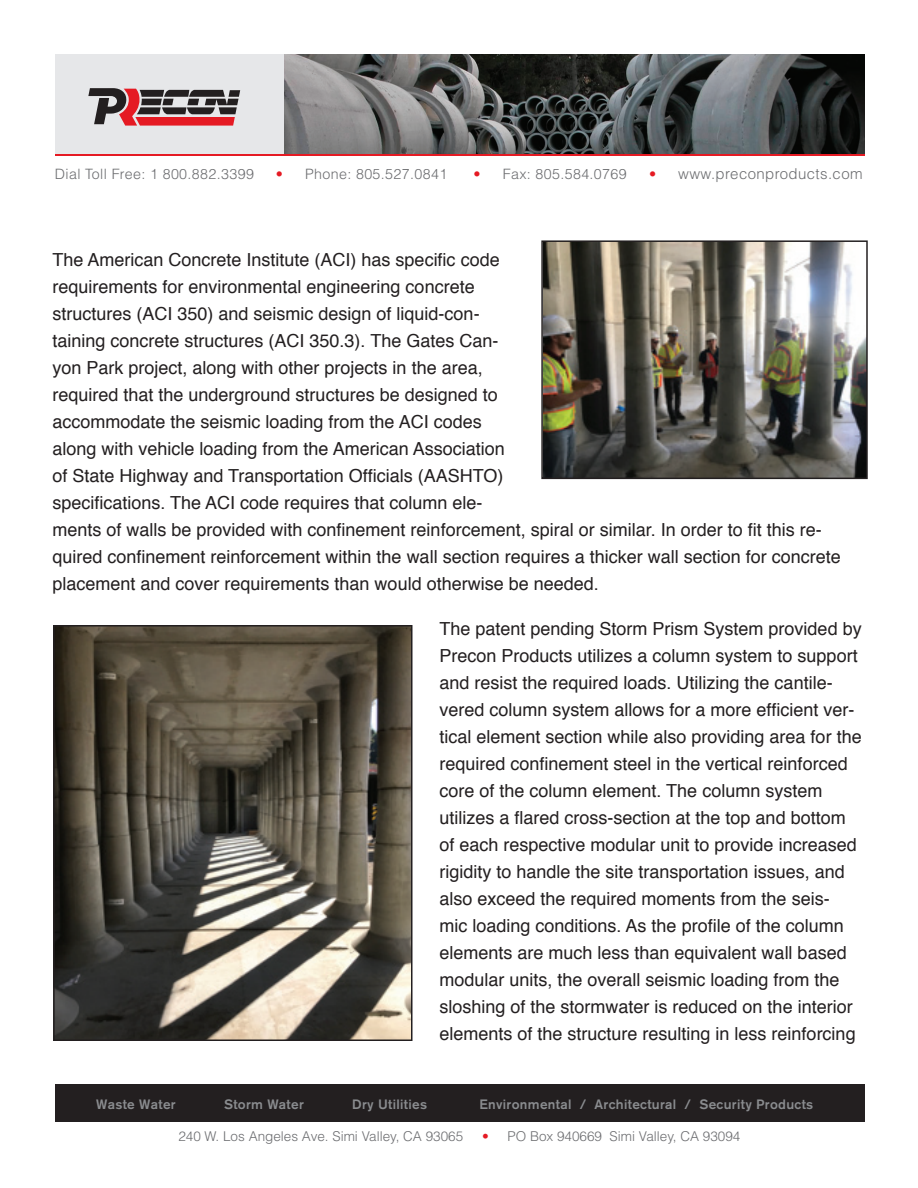
<style>
.page{position:relative;width:918px;height:1188px;background:#fff}
.page>*{position:absolute;margin:0;border:0;box-sizing:border-box;transform-origin:0 0}
.t1{font:18px/27px "Helvetica";color:#231f20}
.t2{font:300 15px "Helvetica";letter-spacing:.025em;color:#6c6d70}
.t3{font:300 14.25px "Helvetica";letter-spacing:.025em;color:#6c6d70}
.t4{font:500 13.5px "Akzidenz Grotesk BE";letter-spacing:.025em;color:#8a8c8f}
.t5{font:300 13.5px "Helvetica";color:#6c6d70}
.s1{color:#e51a23}
.s2{font-size:14.25px;color:#e51a23}
</style>
<div class="page">
<img style="left:284px;top:54px;width:581px;height:100px">
<div style="left:55px;top:1084px;width:810px;height:38px;background:#231f20"></div>
<div style="left:55px;top:54px;width:229px;height:100px;background:#e6e7e9"></div>
<svg style="left:88px;top:88px;width:152px;height:38px"></svg>
<hr style="left:55px;top:154px;width:810px;height:2px;background:#e51a23">
<img style="left:544px;top:243px;width:321px;height:233px">
<div style="left:541px;top:240px;width:327px;height:239px;border:2px solid #231f20"></div>
<img style="left:56px;top:628px;width:354px;height:410px">
<div style="left:53px;top:625px;width:360px;height:416px;border:2px solid #231f20"></div>
<p class="t3" style="left:55px;top:165px;width:201px">Dial Toll Free: 1 800.882.3399</p>
<p class="t3" style="left:276px;top:165px;width:173px"><span class="s1">•</span> Phone: 805.527.0841</p>
<p class="t3" style="left:474px;top:165px;width:155px"><span class="s1">•</span> Fax: 805.584.0769</p>
<p class="t2" style="left:649px;top:164px;width:215px"><span class="s2">•</span> www.preconproducts.com</p>
<p class="t1" style="left:53px;top:246px;width:790px">The American Concrete Institute (ACI) has specific code<br>requirements for environmental engineering concrete<br>structures (ACI 350) and seismic design of liquid-con-<br>taining concrete structures (ACI 350.3). The Gates Can-<br>yon Park project, along with other projects in the area,<br>required that the underground structures be designed to<br>accommodate the seismic loading from the ACI codes<br>along with vehicle loading from the American Association<br>of State Highway and Transportation Officials (AASHTO)<br>specifications. The ACI code requires that column ele-<br>ments of walls be provided with confinement reinforcement, spiral or similar. In order to fit this re&shy;quired confinement reinforcement within the wall section requires a thicker wall section for concrete placement and cover requirements than would otherwise be needed.</p>
<p class="t1" style="left:440px;top:615px;width:424px">The patent pending Storm Prism System provided by Precon Products utilizes a column system to support and resist the required loads. Utilizing the cantile&shy;vered column system allows for a more efficient ver&shy;tical element section while also providing area for the required confinement steel in the vertical reinforced core of the column element. The column system utilizes a flared cross-section at the top and bottom of each respective modular unit to provide increased rigidity to handle the site transportation issues, and also exceed the required moments from the seis&shy;mic loading conditions. As the profile of the column elements are much less than equivalent wall based modular units, the overall seismic loading from the sloshing of the stormwater is reduced on the interior elements of the structure resulting in less reinforcing</p>
<p class="t4" style="left:96px;top:1096px;width:81px">Waste Water</p>
<p class="t4" style="left:224px;top:1096px;width:81px">Storm Water</p>
<p class="t4" style="left:352px;top:1096px;width:76px">Dry Utilities</p>
<p class="t4" style="left:479px;top:1096px;width:335px">Environmental / Architectural / Security Products</p>
<p class="t5" style="left:178px;top:1128px;width:286px">240 W. Los Angeles Ave. Simi Valley, CA 93065</p>
<p class="t5" style="left:482px;top:1128px;width:260px"><span class="s1">•</span> PO Box 940669 Simi Valley, CA 93094</p>
</div>
